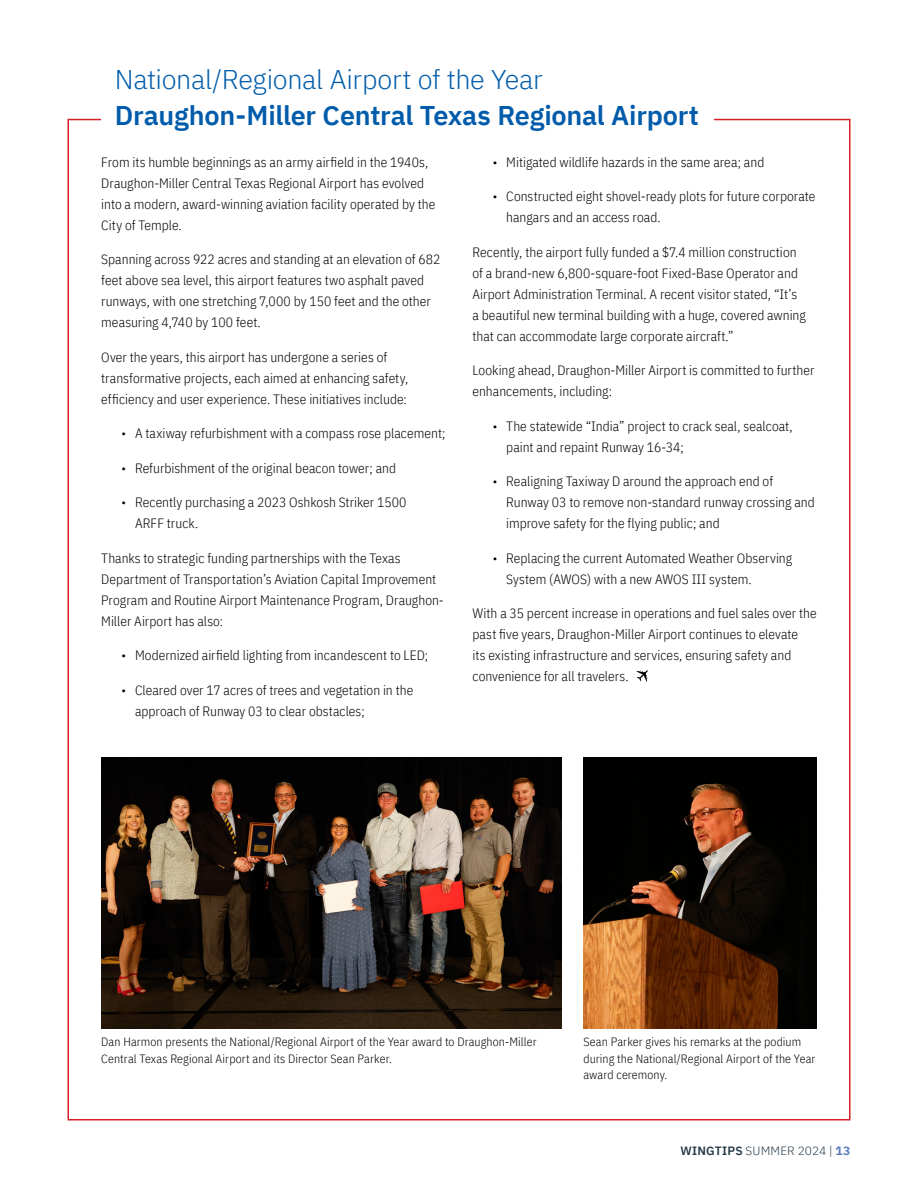
<style>
.page{position:relative;width:918px;height:1188px;background:#fff}
.page>*{position:absolute;margin:0;border:0;box-sizing:border-box;transform-origin:0 0}
.TOC_Feature_Title{font:600 27px "IBM Plex Sans";letter-spacing:-.01em;color:#005cab}
.TOC_Feature_Title-2{font:300 27px "IBM Plex Sans";letter-spacing:-.01em;color:#005cab}
.TOC_Feature_Title-3{font:300 13.5px/21px "IBM Plex Sans Cond";letter-spacing:.005em;color:#000}
.t1{font:300 12px/16.5px "IBM Plex Sans Cond";letter-spacing:.01em;color:#000}
.t2{font:300 12px "IBM Plex Sans";letter-spacing:.005em;color:#253948}
.s1{font-weight:600}
.s2{font-weight:700;color:#577cbe}
</style>
<div class="page">
<img style="left:101px;top:758px;width:460px;height:271px">
<img style="left:584px;top:758px;width:233px;height:271px">
<svg style="left:636px;top:670px;width:12px;height:12px"></svg>
<p class="TOC_Feature_Title-2" style="left:115px;top:59px;width:430px">National/Regional Airport of the Year</p>
<p class="TOC_Feature_Title" style="left:115px;top:94px;width:586px">Draughon-Miller Central Texas Regional Airport</p>
<p class="TOC_Feature_Title-3" style="left:101px;top:150px;width:336px">From its humble beginnings as an army airfield in the 1940s, Draughon-Miller Central Texas Regional Airport has evolved into a modern, award-winning aviation facility operated by the City of Temple.</p>
<p class="TOC_Feature_Title-3" style="left:101px;top:248px;width:341px">Spanning across 922 acres and standing at an elevation of 682 feet above sea level, this airport features two asphalt paved runways, with one stretching 7,000 by 150 feet and the other measuring 4,740 by 100 feet.</p>
<p class="TOC_Feature_Title-3" style="left:101px;top:345px;width:309px">Over the years, this airport has undergone a series of transformative projects, each aimed at enhancing safety, efficiency and user experience. These initiatives include:</p>
<p class="TOC_Feature_Title-3" style="left:122px;top:422px;width:326px">• A taxiway refurbishment with a compass rose placement;</p>
<p class="TOC_Feature_Title-3" style="left:122px;top:456px;width:276px">• Refurbishment of the original beacon tower; and</p>
<p class="TOC_Feature_Title-3" style="left:135px;top:491px;width:273px;text-indent:-14px">• Recently purchasing a 2023 Oshkosh Striker 1500<br>ARFF truck.</p>
<p class="TOC_Feature_Title-3" style="left:101px;top:546px;width:344px">Thanks to strategic funding partnerships with the Texas Department of Transportation’s Aviation Capital Improvement Program and Routine Airport Maintenance Program, Draughon-Miller Airport has also:</p>
<p class="TOC_Feature_Title-3" style="left:122px;top:644px;width:308px">• Modernized airfield lighting from incandescent to LED;</p>
<p class="TOC_Feature_Title-3" style="left:135px;top:678px;width:280px;text-indent:-14px">• Cleared over 17 acres of trees and vegetation in the approach of Runway 03 to clear obstacles;</p>
<p class="TOC_Feature_Title-3" style="left:493px;top:150px;width:273px">• Mitigated wildlife hazards in the same area; and</p>
<p class="TOC_Feature_Title-3" style="left:506px;top:185px;width:311px;text-indent:-14px">• Constructed eight shovel-ready plots for future corporate hangars and an access road.</p>
<p class="TOC_Feature_Title-3" style="left:472px;top:240px;width:335px">Recently, the airport fully funded a $7.4 million construction of a brand-new 6,800-square-foot Fixed-Base Operator and Airport Administration Terminal. A recent visitor stated, “It’s a beautiful new terminal building with a huge, covered awning that can accommodate large corporate aircraft.”</p>
<p class="TOC_Feature_Title-3" style="left:472px;top:359px;width:343px">Looking ahead, Draughon-Miller Airport is committed to further enhancements, including:</p>
<p class="TOC_Feature_Title-3" style="left:506px;top:414px;width:288px;text-indent:-14px">• The statewide “India” project to crack seal, sealcoat, paint and repaint Runway 16-34;</p>
<p class="TOC_Feature_Title-3" style="left:506px;top:470px;width:310px;text-indent:-14px">• Realigning Taxiway D around the approach end of<br>Runway 03 to remove non-standard runway crossing and improve safety for the flying public; and</p>
<p class="TOC_Feature_Title-3" style="left:506px;top:546px;width:287px;text-indent:-14px">• Replacing the current Automated Weather Observing<br>System (AWOS) with a new AWOS III system.</p>
<p class="TOC_Feature_Title-3" style="left:472px;top:602px;width:346px">With a 35 percent increase in operations and fuel sales over the past five years, Draughon-Miller Airport continues to elevate<br>its existing infrastructure and services, ensuring safety and convenience for all travelers.</p>
<p class="t1" style="left:101px;top:1033px;width:437px">Dan Harmon presents the National/Regional Airport of the Year award to Draughon-Miller<br>Central Texas Regional Airport and its Director Sean Parker.</p>
<p class="t1" style="left:584px;top:1033px;width:233px">Sean Parker gives his remarks at the podium during the National/Regional Airport of the Year award ceremony.</p>
<p class="t2" style="left:680px;top:1141px;width:172px"><span class="s1">WINGTIPS</span> SUMMER 2024 | <span class="s2">13</span></p>
</div>
